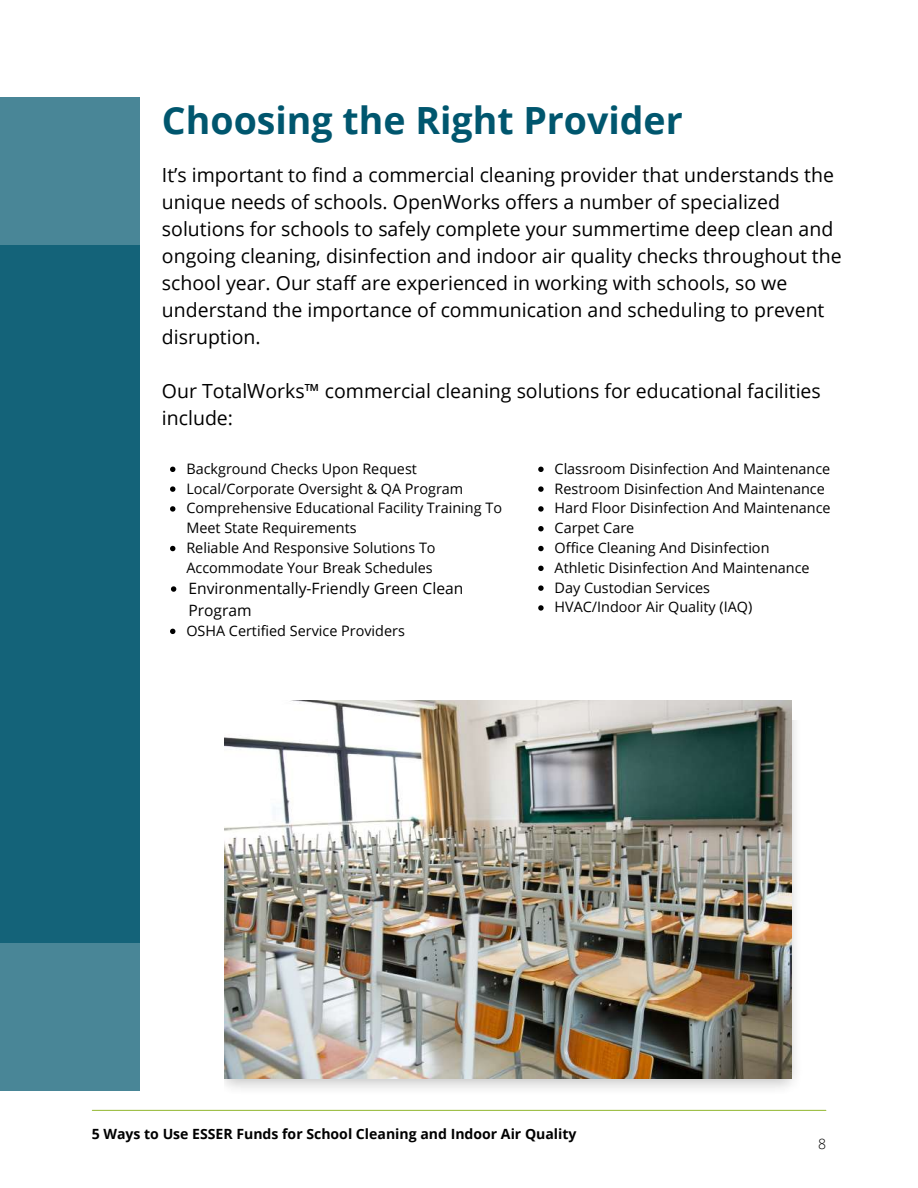
<style>
.page{position:relative;width:918px;height:1188px;background:#fff}
.page>*{position:absolute;margin:0;border:0;box-sizing:border-box;transform-origin:0 0}
.t1{font:700 37.5px "Open Sans";color:#00566e}
.t2{font:19.5px/27px "Open Sans";color:#000}
.t3{font:15.6px/21.6px "Open Sans";color:#000}
.t4{font:14.4px/19.8px "Open Sans";color:#000}
.t5{font:700 14.1px "Open Sans";color:#000}
.t6{font:300 14.1px "Open Sans";color:#000}
</style>
<div class="page">
<div style="left:0;top:98px;width:139px;height:993px;background:#498697"></div>
<hr style="left:92px;top:1110px;width:734px;height:1px;background:#9dbe45">
<div style="left:0;top:245px;width:139px;height:698px;background:#146379"></div>
<img style="left:225px;top:721px;width:571px;height:368px">
<img style="left:225px;top:700px;width:567px;height:378px">
<svg style="left:170px;top:467px;width:5px;height:5px"></svg>
<svg style="left:170px;top:486px;width:5px;height:6px"></svg>
<svg style="left:170px;top:506px;width:5px;height:6px"></svg>
<svg style="left:170px;top:546px;width:5px;height:5px"></svg>
<svg style="left:171px;top:586px;width:5px;height:6px"></svg>
<svg style="left:170px;top:629px;width:5px;height:5px"></svg>
<svg style="left:538px;top:467px;width:6px;height:5px"></svg>
<svg style="left:538px;top:486px;width:6px;height:6px"></svg>
<svg style="left:538px;top:506px;width:6px;height:6px"></svg>
<svg style="left:538px;top:526px;width:6px;height:5px"></svg>
<svg style="left:538px;top:546px;width:6px;height:5px"></svg>
<svg style="left:538px;top:566px;width:6px;height:5px"></svg>
<svg style="left:538px;top:585px;width:6px;height:6px"></svg>
<svg style="left:538px;top:605px;width:6px;height:6px"></svg>
<h1 class="t1" style="left:162px;top:94px;width:522px">Choosing the Right Provider</h1>
<p class="t2" style="left:162px;top:161px;width:681px">It’s important to find a commercial cleaning provider that understands the unique needs of schools. OpenWorks offers a number of specialized solutions for schools to safely complete your summertime deep clean and ongoing cleaning, disinfection and indoor air quality checks throughout the school year. Our staff are experienced in working with schools, so we understand the importance of communication and scheduling to prevent disruption.</p>
<p class="t2" style="left:162px;top:377px;width:660px">Our TotalWorks™ commercial cleaning solutions for educational facilities include:</p>
<p class="t4" style="left:186px;top:458px;width:317px">Background Checks Upon Request Local/Corporate Oversight &amp; QA Program Comprehensive Educational Facility Training To Meet State Requirements<br>Reliable And Responsive Solutions To Accommodate Your Break Schedules</p>
<p class="t3" style="left:188px;top:578px;width:276px">Environmentally-Friendly Green Clean<br>Program</p>
<p class="t4" style="left:186px;top:620px;width:220px">OSHA Certified Service Providers</p>
<p class="t4" style="left:555px;top:458px;width:278px">Classroom Disinfection And Maintenance<br>Restroom Disinfection And Maintenance<br>Hard Floor Disinfection And Maintenance<br>Carpet Care<br>Office Cleaning And Disinfection<br>Athletic Disinfection And Maintenance<br>Day Custodian Services<br>HVAC/Indoor Air Quality (IAQ)</p>
<p class="t5" style="left:92px;top:1124px;width:486px">5 Ways to Use ESSER Funds for School Cleaning and Indoor Air Quality</p>
<p class="t6" style="left:818px;top:1134px;width:10px">8</p>
</div>
